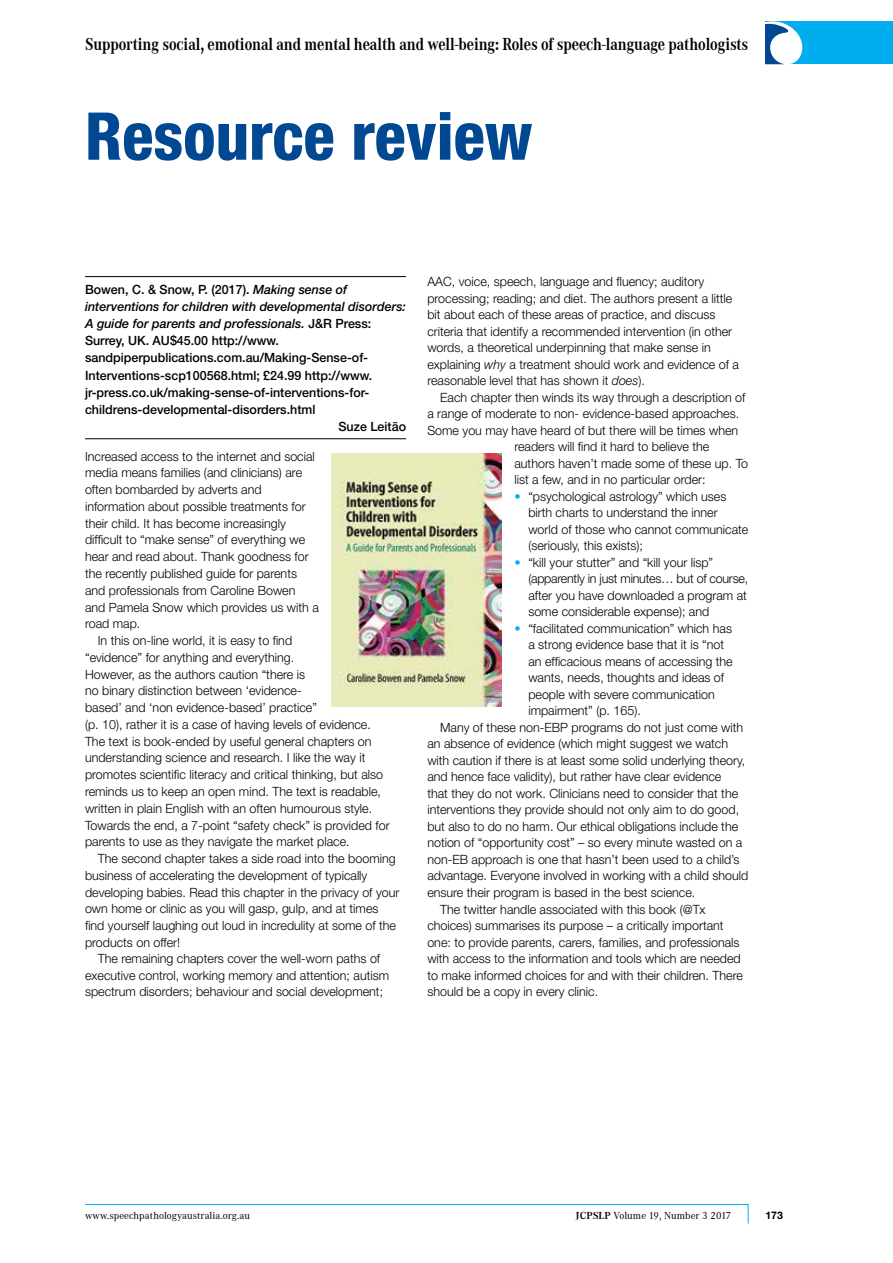
<style>
.page{position:relative;width:893px;height:1263px;background:#fff}
.page>*{position:absolute;margin:0;border:0;box-sizing:border-box;transform-origin:0 0}
.t1{font:800 condensed 66px "Helvetica Neue";color:#004892}
.t2{font:700 18px "Corporate A";letter-spacing:-.005em;color:#000;scale:.84 1}
.t3{font:300 12.75px/16.5px "Helvetica Neue";color:#000}
.t4{font:500 12.75px "Helvetica Neue";color:#000}
.t5{font:italic 500 12.75px "Helvetica Neue";color:#000}
.t6{font:10.5px "Corporate A";letter-spacing:.005em;color:#000}
.t7{font:700 10.5px "Helvetica Neue";color:#000}
.s1{font-style:italic}
.s2{font-style:normal}
.s3{color:#00aeef}
.s4{font-weight:700}
</style>
<div class="page">
<div style="left:765px;top:21px;width:128px;height:43px;background:#00aeef"></div>
<svg style="left:765px;top:21px;width:38px;height:43px;background:#92c1df"></svg>
<svg style="left:85px;top:1204px;width:664px;height:20px"></svg>
<hr style="left:85px;top:276px;width:321px;height:1px;background:#000">
<hr style="left:85px;top:438px;width:321px;height:1px;background:#000">
<img style="left:332px;top:453px;width:170px;height:253px">
<h2 class="t2" style="left:85px;top:34px;width:791px">Supporting social, emotional and mental health and well-being: Roles of speech-language pathologists</h2>
<h1 class="t1" style="left:85px;top:95px;width:449px">Resource review</h1>
<p class="t4" style="left:85px;top:282px;width:264px">Bowen, C. &amp; Snow, P. (2017). <span class="s1">Making sense of</span></p>
<p class="t5" style="left:85px;top:299px;width:323px">interventions for children with developmental disorders:</p>
<p class="t5" style="left:85px;top:316px;width:288px">A guide for parents and professionals. <span class="s2">J&amp;R Press:</span></p>
<p class="t4" style="left:85px;top:333px;width:195px">Surrey, UK. AU$45.00 http://www.</p>
<p class="t4" style="left:85px;top:350px;width:285px">sandpiperpublications.com.au/Making-Sense-of-</p>
<p class="t4" style="left:85px;top:367px;width:289px">Interventions-scp100568.html; £24.99 http://www.</p>
<p class="t4" style="left:85px;top:385px;width:286px">jr-press.co.uk/making-sense-of-interventions-for-</p>
<p class="t4" style="left:85px;top:402px;width:232px">childrens-developmental-disorders.html</p>
<p class="t4" style="left:338px;top:419px;width:69px">Suze Leitão</p>
<p class="t3" style="left:85px;top:447px;width:231px">Increased access to the internet and social</p>
<p class="t3" style="left:85px;top:464px;width:219px">media means families (and clinicians) are</p>
<p class="t3" style="left:85px;top:481px;width:178px">often bombarded by adverts and</p>
<p class="t3" style="left:85px;top:498px;width:222px">information about possible treatments for</p>
<p class="t3" style="left:85px;top:515px;width:202px">their child. It has become increasingly</p>
<p class="t3" style="left:85px;top:531px;width:222px">difficult to “make sense” of everything we</p>
<p class="t3" style="left:85px;top:548px;width:225px">hear and read about. Thank goodness for</p>
<p class="t3" style="left:85px;top:565px;width:214px">the recently published guide for parents</p>
<p class="t3" style="left:85px;top:582px;width:212px">and professionals from Caroline Bowen</p>
<p class="t3" style="left:85px;top:598px;width:235px">and Pamela Snow which provides us with a</p>
<p class="t3" style="left:85px;top:615px;width:57px">road map.</p>
<p class="t3" style="left:98px;top:632px;width:196px">In this on-line world, it is easy to find</p>
<p class="t3" style="left:85px;top:649px;width:211px">“evidence” for anything and everything.</p>
<p class="t3" style="left:85px;top:665px;width:222px">However, as the authors caution “there is</p>
<p class="t3" style="left:85px;top:682px;width:218px">no binary distinction between ‘evidence-</p>
<p class="t3" style="left:85px;top:699px;width:233px">based’ and ‘non evidence-based’ practice”</p>
<p class="t3" style="left:85px;top:716px;width:287px">(p. 10), rather it is a case of having levels of evidence.</p>
<p class="t3" style="left:85px;top:733px;width:288px">The text is book-ended by useful general chapters on</p>
<p class="t3" style="left:85px;top:749px;width:282px">understanding science and research. I like the way it</p>
<p class="t3" style="left:85px;top:766px;width:300px">promotes scientific literacy and critical thinking, but also</p>
<p class="t3" style="left:85px;top:783px;width:298px">reminds us to keep an open mind. The text is readable,</p>
<p class="t3" style="left:85px;top:800px;width:289px">written in plain English with an often humourous style.</p>
<p class="t3" style="left:85px;top:816px;width:306px">Towards the end, a 7-point “safety check” is provided for</p>
<p class="t3" style="left:85px;top:833px;width:266px">parents to use as they navigate the market place.</p>
<p class="t3" style="left:98px;top:850px;width:299px">The second chapter takes a side road into the booming</p>
<p class="t3" style="left:85px;top:867px;width:284px">business of accelerating the development of typically</p>
<p class="t3" style="left:85px;top:883px;width:316px">developing babies. Read this chapter in the privacy of your</p>
<p class="t3" style="left:85px;top:900px;width:295px">own home or clinic as you will gasp, gulp, and at times</p>
<p class="t3" style="left:85px;top:917px;width:313px">find yourself laughing out loud in incredulity at some of the</p>
<p class="t3" style="left:85px;top:934px;width:97px">products on offer!</p>
<p class="t3" style="left:98px;top:950px;width:284px">The remaining chapters cover the well-worn paths of</p>
<p class="t3" style="left:85px;top:967px;width:306px">executive control, working memory and attention; autism</p>
<p class="t3" style="left:85px;top:983px;width:300px">spectrum disorders; behaviour and social development;</p>
<p class="t3" style="left:427px;top:273px;width:313px">AAC, voice, speech, language and fluency; auditory processing; reading; and diet. The authors present a little bit about each of these areas of practice, and discuss criteria that identify a recommended intervention (in other words, a theoretical underpinning that make sense in explaining <span class="s1">why</span> a treatment should work and evidence of a reasonable level that has shown it <span class="s1">does</span>).</p>
<p class="t3" style="left:440px;top:389px;width:307px">Each chapter then winds its way through a description of</p>
<p class="t3" style="left:427px;top:405px;width:313px">a range of moderate to non- evidence-based approaches.</p>
<p class="t3" style="left:427px;top:422px;width:312px">Some you may have heard of but there will be times when</p>
<p class="t3" style="left:514px;top:438px;width:196px">readers will find it hard to believe the</p>
<p class="t3" style="left:514px;top:455px;width:235px">authors haven’t made some of these up. To</p>
<p class="t3" style="left:514px;top:471px;width:193px">list a few, and in no particular order:</p>
<p class="t3" style="left:528px;top:488px;width:222px;text-indent:-14px"><span class="s3">•</span> “psychological astrology” which uses birth charts to understand the inner world of those who cannot communicate (seriously, this exists);</p>
<p class="t3" style="left:528px;top:554px;width:221px;text-indent:-14px"><span class="s3">•</span> “kill your stutter” and “kill your lisp” (apparently in just minutes… but of course, after you have downloaded a program at some considerable expense); and</p>
<p class="t3" style="left:514px;top:620px;width:219px"><span class="s3">•</span> “facilitated communication” which has</p>
<p class="t3" style="left:528px;top:636px;width:197px">a strong evidence base that it is “not</p>
<p class="t3" style="left:528px;top:653px;width:206px">an efficacious means of accessing the</p>
<p class="t3" style="left:528px;top:669px;width:197px">wants, needs, thoughts and ideas of</p>
<p class="t3" style="left:528px;top:686px;width:188px">people with severe communication</p>
<p class="t3" style="left:528px;top:702px;width:114px">impairment” (p. 165).</p>
<p class="t3" style="left:440px;top:719px;width:304px">Many of these non-EBP programs do not just come with</p>
<p class="t3" style="left:427px;top:735px;width:302px">an absence of evidence (which might suggest we watch</p>
<p class="t3" style="left:427px;top:752px;width:319px">with caution if there is at least some solid underlying theory,</p>
<p class="t3" style="left:427px;top:768px;width:295px">and hence face validity), but rather have clear evidence</p>
<p class="t3" style="left:427px;top:785px;width:312px">that they do not work. Clinicians need to consider that the</p>
<p class="t3" style="left:427px;top:801px;width:313px">interventions they provide should not only aim to do good,</p>
<p class="t3" style="left:427px;top:818px;width:312px">but also to do no harm. Our ethical obligations include the</p>
<p class="t3" style="left:427px;top:834px;width:316px">notion of “opportunity cost” – so every minute wasted on a</p>
<p class="t3" style="left:427px;top:851px;width:314px">non-EB approach is one that hasn’t been used to a child’s</p>
<p class="t3" style="left:427px;top:867px;width:323px">advantage. Everyone involved in working with a child should</p>
<p class="t3" style="left:427px;top:884px;width:270px">ensure their program is based in the best science.</p>
<p class="t3" style="left:440px;top:900px;width:267px">The twitter handle associated with this book (@Tx</p>
<p class="t3" style="left:427px;top:917px;width:298px">choices) summarises its purpose – a critically important</p>
<p class="t3" style="left:427px;top:933px;width:314px">one: to provide parents, carers, families, and professionals</p>
<p class="t3" style="left:427px;top:950px;width:315px">with access to the information and tools which are needed</p>
<p class="t3" style="left:427px;top:966px;width:317px">to make informed choices for and with their children. There</p>
<p class="t3" style="left:427px;top:983px;width:172px">should be a copy in every clinic.</p>
<p class="t6" style="left:85px;top:1209px;width:167px">www.speechpathologyaustralia.org.au</p>
<p class="t6" style="left:576px;top:1209px;width:157px"><span class="s4">JCPSLP</span> Volume 19, Number 3 2017</p>
<p class="t7" style="left:765px;top:1208px;width:19px">173</p>
</div>
